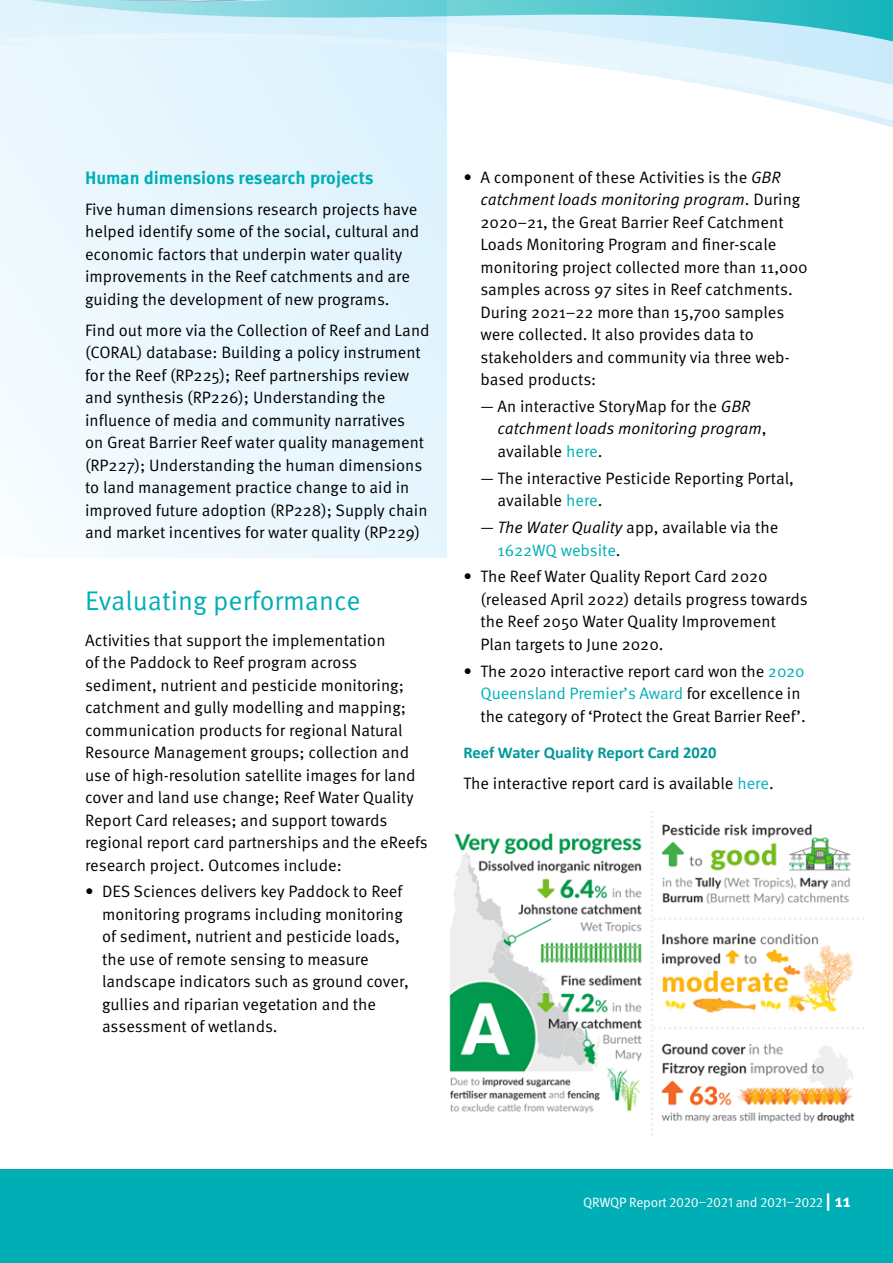
<style>
.page{position:relative;width:893px;height:1263px;background:#fff}
.page>*{position:absolute;margin:0;border:0;box-sizing:border-box;transform-origin:0 0}
.t1{font:27px "Meta OT Norm";color:#00afb6}
.t2{font:700 18px "Meta OT";color:#00afb6}
.t3{font:16.5px/22.5px "Meta OT Norm";color:#000}
.t4{font:16.5px "Meta OT Norm Ita";color:#000}
.t5{font:700 16.5px "Calibri";color:#099}
.t6{font:13.5px "Meta OT Norm";letter-spacing:-.015em;color:#fff}
.s1{font-family:"Meta OT Norm Ita"}
.s2{font-family:"Meta OT Norm"}
.s3{color:#00afb6}
.s4{font-family:"Meta OT";font-weight:700;font-size:18px}
</style>
<div class="page">
<img style="left:449px;top:811px;width:415px;height:325px">
<div style="left:0;top:0;width:446px;height:557px;background:#e9f7fe"></div>
<div style="left:0;top:1169px;width:893px;height:94px;background:#00afb6"></div>
<svg style="left:317px;top:96px;width:576px;height:59px"></svg>
<svg style="left:298px;top:66px;width:595px;height:30px"></svg>
<svg style="left:30px;top:0;width:863px;height:66px"></svg>
<p class="t2" style="left:85px;top:166px;width:290px">Human dimensions research projects</p>
<p class="t3" style="left:85px;top:198px;width:336px">Five human dimensions research projects have helped identify some of the social, cultural and economic factors that underpin water quality improvements in the Reef catchments and are guiding the development of new programs.</p>
<p class="t3" style="left:85px;top:319px;width:346px">Find out more via the Collection of Reef and Land (CORAL) database: Building a policy instrument for the Reef (RP225); Reef partnerships review and synthesis (RP226); Understanding the influence of media and community narratives<br>on Great Barrier Reef water quality management (RP227); Understanding the human dimensions to land management practice change to aid in improved future adoption (RP228); Supply chain and market incentives for water quality (RP229)</p>
<h1 class="t1" style="left:85px;top:585px;width:277px">Evaluating performance</h1>
<p class="t3" style="left:85px;top:629px;width:344px">Activities that support the implementation<br>of the Paddock to Reef program across sediment, nutrient and pesticide monitoring; catchment and gully modelling and mapping; communication products for regional Natural Resource Management groups; collection and use of high-resolution satellite images for land cover and land use change; Reef Water Quality Report Card releases; and support towards regional report card partnerships and the eReefs research project. Outcomes include:</p>
<p class="t3" style="left:102px;top:881px;width:308px;text-indent:-17px">• DES Sciences delivers key Paddock to Reef monitoring programs including monitoring of sediment, nutrient and pesticide loads, the use of remote sensing to measure landscape indicators such as ground cover, gullies and riparian vegetation and the assessment of wetlands.</p>
<p class="t3" style="left:463px;top:166px;width:318px">• A component of these Activities is the <span class="s1">GBR</span></p>
<p class="t4" style="left:480px;top:190px;width:321px">catchment loads monitoring program<span class="s2">. During</span></p>
<p class="t3" style="left:480px;top:211px;width:329px">2020–21, the Great Barrier Reef Catchment Loads Monitoring Program and finer-scale monitoring project collected more than 11,000 samples across 97 sites in Reef catchments.<br>During 2021–22 more than 15,700 samples were collected. It also provides data to stakeholders and community via three web&shy;based products:</p>
<p class="t3" style="left:480px;top:395px;width:271px">— An interactive StoryMap for the <span class="s1">GBR</span></p>
<p class="t4" style="left:497px;top:419px;width:271px">catchment loads monitoring program<span class="s2">,</span></p>
<p class="t3" style="left:497px;top:440px;width:107px">available <span class="s3">here</span>.</p>
<p class="t3" style="left:497px;top:467px;width:298px;text-indent:-17px">— The interactive Pesticide Reporting Portal, available <span class="s3">here</span>.</p>
<p class="t3" style="left:497px;top:516px;width:282px;text-indent:-17px">— <span class="s1">The Water Quality</span> app, available via the<br><span class="s3">1622WQ website</span>.</p>
<p class="t3" style="left:480px;top:565px;width:329px;text-indent:-17px">• The Reef Water Quality Report Card 2020 (released April 2022) details progress towards the Reef 2050 Water Quality Improvement Plan targets to June 2020.</p>
<p class="t3" style="left:480px;top:660px;width:327px;text-indent:-17px">• The 2020 interactive report card won the <span class="s3">2020<br>Queensland Premier’s Award</span> for excellence in the category of ‘Protect the Great Barrier Reef’.</p>
<p class="t5" style="left:463px;top:741px;width:254px">Reef Water Quality Report Card 2020</p>
<p class="t3" style="left:463px;top:773px;width:312px">The interactive report card is available <span class="s3">here</span>.</p>
<p class="t6" style="left:583px;top:1195px;width:269px">QRWQP Report 2020–2021 and 2021–2022 <span class="s4">| 11</span></p>
</div>
